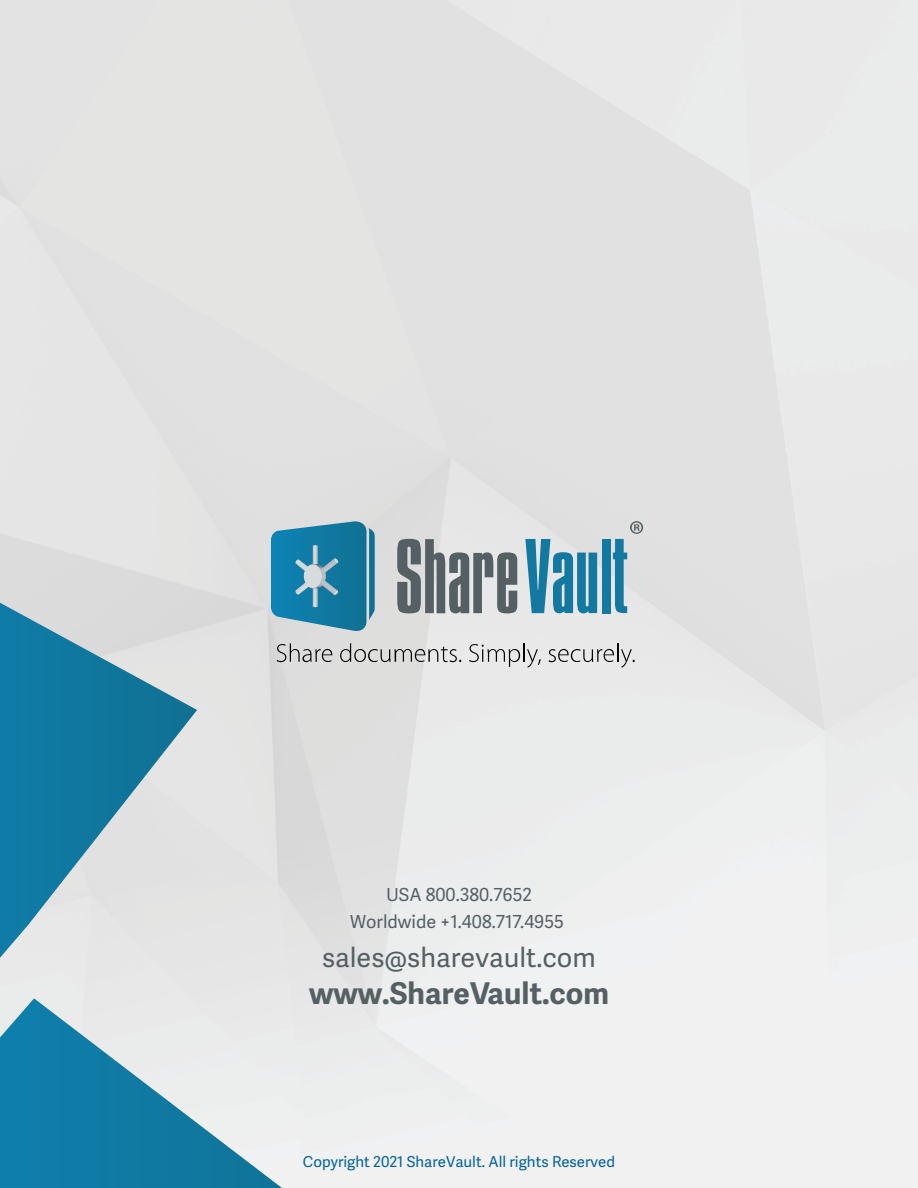
<style>
.page{position:relative;width:918px;height:1188px;background:#fff}
.page>*{position:absolute;margin:0;border:0;box-sizing:border-box;transform-origin:0 0}
.t1{font:700 30px "Adelle Sans";color:#556064}
.t2{font:27px "Adelle Sans";color:#556064}
.t3{font:18px/27.5px "Adelle Sans";color:#556064;text-align:center}
.t4{font:15px "Adelle Sans";color:#00609c}
</style>
<div class="page">
<img style="left:0;top:0;width:848px;height:888px">
<svg style="left:0;top:998px;width:282px;height:190px;background:#72aec5"></svg>
<svg style="left:0;top:603px;width:197px;height:355px;background:#78acc0"></svg>
<svg style="left:277px;top:643px;width:55px;height:19px"></svg>
<svg style="left:340px;top:643px;width:121px;height:19px;background:#bdbdbd"></svg>
<svg style="left:469px;top:643px;width:72px;height:25px;background:#c9c8c9"></svg>
<svg style="left:549px;top:643px;width:86px;height:25px;background:#cbcacb"></svg>
<svg style="left:397px;top:539px;width:120px;height:74px;background:#8d9396"></svg>
<svg style="left:525px;top:539px;width:72px;height:74px;background:#63a2bb"></svg>
<div style="left:602px;top:539px;width:8px;height:74px;background:#1479a1"></div>
<svg style="left:271px;top:521px;width:104px;height:111px;background:#3c8eae"></svg>
<svg style="left:613px;top:521px;width:30px;height:92px;background:#a9c3cd"></svg>
<p class="t3" style="left:350px;top:881px;width:215px">USA 800.380.7652<br>Worldwide +1.408.717.4955</p>
<h2 class="t2" style="left:322px;top:941px;width:275px">sales@sharevault.com</h2>
<h1 class="t1" style="left:309px;top:975px;width:302px">www.ShareVault.com</h1>
<p class="t4" style="left:303px;top:1153px;width:314px">Copyright 2021 ShareVault. All rights Reserved</p>
</div>
